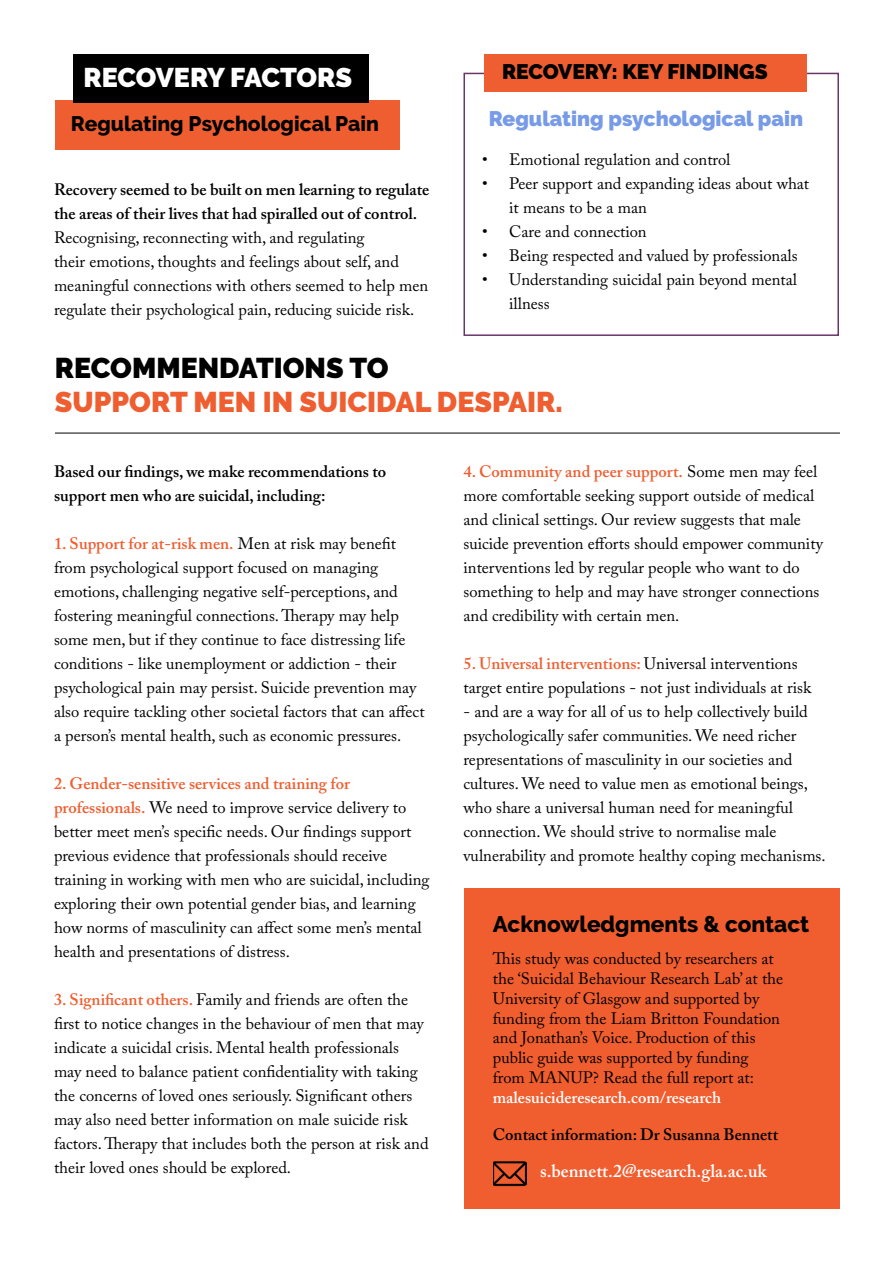
<style>
.page{position:relative;width:893px;height:1263px;background:#fff}
.page>*{position:absolute;margin:0;border:0;box-sizing:border-box;transform-origin:0 0}
.t1{font:900 28.5px "Raleway";color:#ef5e30}
.t2{font:900 28.5px "Raleway";color:#000}
.t3{font:900 27px "Raleway";letter-spacing:-.01em;color:#fff}
.t4{font:800 22.5px "Raleway";color:#000}
.t5{font:800 21px "Raleway";color:#000}
.t6{font:900 21px "Raleway";color:#779be7}
.t7{font:900 21px "Raleway";color:#000}
.t8{font:600 18px "Adobe Caslon Pro";color:#fff}
.t9{font:16.5px/24px "Adobe Caslon Pro";color:#000}
.t10{font:600 16.5px/24px "Adobe Caslon Pro";color:#000}
.s1{font-weight:600;color:#ef5e30}
.s2{font-weight:600;color:#fff}
</style>
<div class="page">
<div style="left:463px;top:73px;width:376px;height:263px;border:2px solid #693668"></div>
<div style="left:55px;top:100px;width:344px;height:49px;background:#ef5e30"></div>
<div style="left:74px;top:54px;width:295px;height:49px;background:#000"></div>
<div style="left:485px;top:54px;width:322px;height:37px;background:#ef5e30"></div>
<hr style="left:55px;top:433px;width:785px;height:1px;background:#000">
<div style="left:464px;top:889px;width:376px;height:320px;background:#f05d2f"></div>
<img style="left:493px;top:1161px;width:33px;height:26px">
<p class="t3" style="left:83px;top:62px;width:270px">RECOVERY FACTORS</p>
<p class="t5" style="left:71px;top:112px;width:310px">Regulating Psychological Pain</p>
<p class="t10" style="left:54px;top:177px;width:377px">Recovery seemed to be built on men learning to regulate the areas of their lives that had spiralled out of control.</p>
<p class="t9" style="left:54px;top:225px;width:376px">Recognising, reconnecting with, and regulating<br>their emotions, thoughts and feelings about self, and meaningful connections with others seemed to help men regulate their psychological pain, reducing suicide risk.</p>
<p class="t7" style="left:502px;top:60px;width:267px">RECOVERY: KEY FINDINGS</p>
<p class="t6" style="left:489px;top:107px;width:316px">Regulating psychological pain</p>
<p class="t9" style="left:482px;top:148px;width:250px">• Emotional regulation and control</p>
<p class="t9" style="left:509px;top:172px;width:302px;text-indent:-27px">• Peer support and expanding ideas about what it means to be a man</p>
<p class="t9" style="left:482px;top:220px;width:166px">• Care and connection</p>
<p class="t9" style="left:482px;top:244px;width:317px">• Being respected and valued by professionals</p>
<p class="t9" style="left:509px;top:268px;width:289px;text-indent:-27px">• Understanding suicidal pain beyond mental illness</p>
<p class="t2" style="left:55px;top:351px;width:335px">RECOMMENDATIONS TO</p>
<p class="t1" style="left:55px;top:386px;width:509px">SUPPORT MEN IN SUICIDAL DESPAIR.</p>
<p class="t10" style="left:54px;top:459px;width:334px">Based our findings, we make recommendations to support men who are suicidal, including:</p>
<p class="t9" style="left:54px;top:531px;width:372px"><span class="s1">1. Support for at-risk men.</span> Men at risk may benefit from psychological support focused on managing emotions, challenging negative self-perceptions, and fostering meaningful connections. Therapy may help some men, but if they continue to face distressing life conditions - like unemployment or addiction - their psychological pain may persist. Suicide prevention may also require tackling other societal factors that can affect a person’s mental health, such as economic pressures.</p>
<p class="t9" style="left:54px;top:771px;width:377px"><span class="s1">2. Gender-sensitive services and training for professionals.</span> We need to improve service delivery to better meet men’s specific needs. Our findings support previous evidence that professionals should receive training in working with men who are suicidal, including exploring their own potential gender bias, and learning how norms of masculinity can affect some men’s mental health and presentations of distress.</p>
<p class="t9" style="left:54px;top:987px;width:376px"><span class="s1">3. Significant others.</span> Family and friends are often the first to notice changes in the behaviour of men that may indicate a suicidal crisis. Mental health professionals may need to balance patient confidentiality with taking the concerns of loved ones seriously. Significant others may also need better information on male suicide risk factors. Therapy that includes both the person at risk and their loved ones should be explored.</p>
<p class="t9" style="left:463px;top:459px;width:361px"><span class="s1">4. Community and peer support.</span> Some men may feel more comfortable seeking support outside of medical and clinical settings. Our review suggests that male suicide prevention efforts should empower community interventions led by regular people who want to do something to help and may have stronger connections and credibility with certain men.</p>
<p class="t9" style="left:463px;top:651px;width:349px"><span class="s1">5. Universal interventions:</span> Universal interventions target entire populations - not just individuals at risk</p>
<p class="t9" style="left:463px;top:699px;width:364px">- and are a way for all of us to help collectively build psychologically safer communities. We need richer representations of masculinity in our societies and cultures. We need to value men as emotional beings, who share a universal human need for meaningful connection. We should strive to normalise male vulnerability and promote healthy coping mechanisms.</p>
<p class="t4" style="left:493px;top:911px;width:318px">Acknowledgments &amp; contact</p>
<p class="t9" style="left:493px;top:948px;width:292px;line-height:19.8px">This study was conducted by researchers at the ‘Suicidal Behaviour Research Lab’ at the University of Glasgow and supported by funding from the Liam Britton Foundation and Jonathan’s Voice. Production of this public guide was supported by funding from MANUP? Read the full report at: <span class="s2">malesuicideresearch.com/research</span></p>
<p class="t10" style="left:493px;top:1122px;width:287px">Contact information: Dr Susanna Bennett</p>
<p class="t8" style="left:540px;top:1160px;width:228px">s.bennett.2@research.gla.ac.uk</p>
</div>
